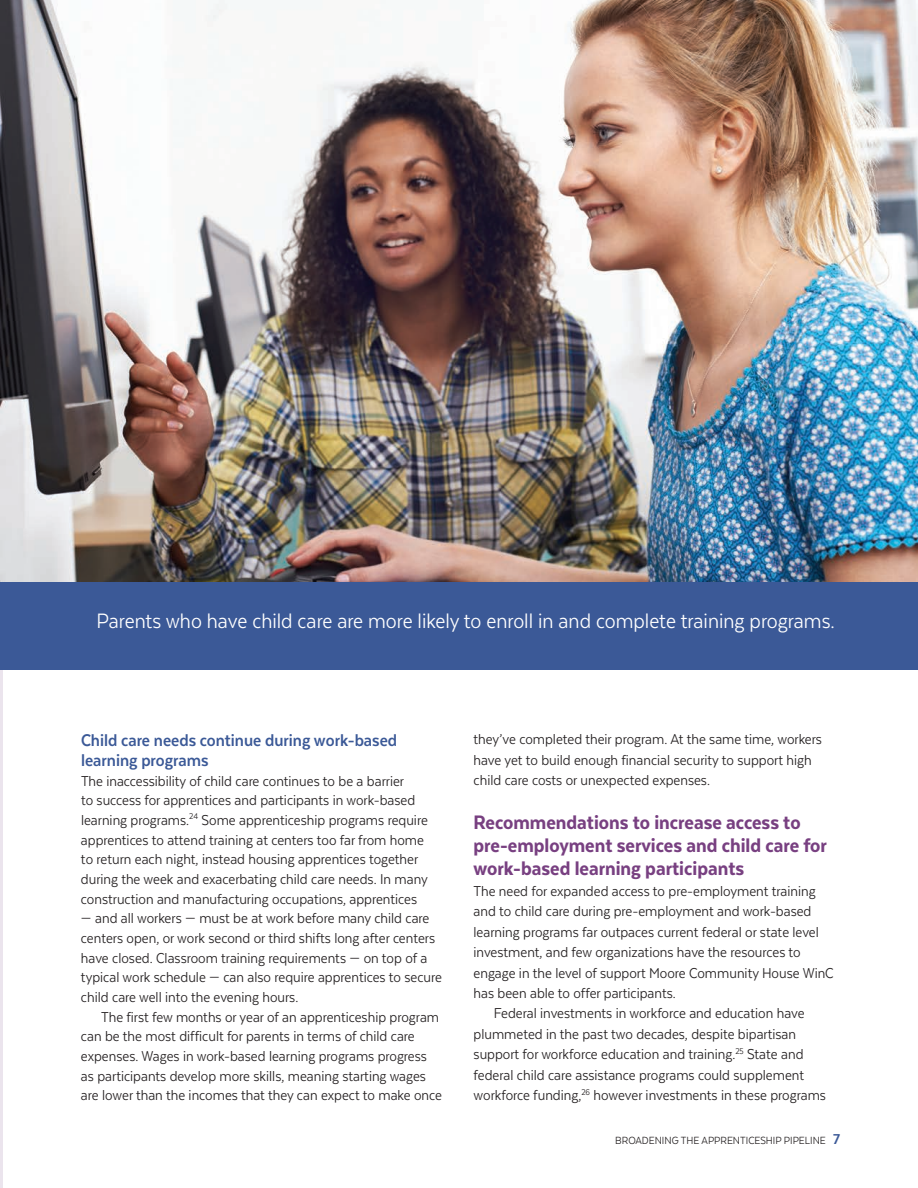
<style>
.page{position:relative;width:918px;height:1188px;background:#fff}
.page>*{position:absolute;margin:0;border:0;box-sizing:border-box;transform-origin:0 0}
.pullquote{font:24px "Texta Narrow";color:#fff}
.heading2{font:800 22.5px/23.4px "Texta Narrow";color:#784081}
.heading3{font:700 19.5px/19.6px "Texta Narrow";color:#3b5997}
.body_text_FL{font:16.5px/19.6px "Texta Narrow";color:#231f20}
.body_text_indent{font:16.5px/20.4px "Texta Narrow";color:#231f20}
.t1{font:12px "Texta Narrow";color:#231f20}
.s1{font-weight:700;font-size:16.5px;color:#3b5997}
</style>
<div class="page">
<hr style="left:0;top:0;width:2px;height:1188px;background:#ebe4ed">
<div style="left:0;top:581px;width:918px;height:89px;background:#3b5997"></div>
<img style="left:0;top:0;width:918px;height:582px">
<p class="pullquote" style="left:97px;top:609px;width:740px">Parents who have child care are more likely to enroll in and complete training programs.</p>
<p class="heading3" style="left:81px;top:730px;width:318px">Child care needs continue during work-based learning programs</p>
<p class="body_text_FL" style="left:81px;top:771px;width:348px">The inaccessibility of child care continues to be a barrier<br>to success for apprentices and participants in work-based learning programs.<sup>24</sup> Some apprenticeship programs require apprentices to attend training at centers too far from home to return each night, instead housing apprentices together during the week and exacerbating child care needs. In many construction and manufacturing occupations, apprentices</p>
<p class="body_text_FL" style="left:81px;top:908px;width:362px">— and all workers — must be at work before many child care centers open, or work second or third shifts long after centers have closed. Classroom training requirements — on top of a typical work schedule — can also require apprentices to secure child care well into the evening hours.</p>
<p class="body_text_indent" style="left:81px;top:1007px;width:363px;line-height:19.6px;text-indent:20px">The first few months or year of an apprenticeship program can be the most difficult for parents in terms of child care expenses. Wages in work-based learning programs progress as participants develop more skills, meaning starting wages are lower than the incomes that they can expect to make once</p>
<p class="body_text_indent" style="left:474px;top:729px;width:350px">they’ve completed their program. At the same time, workers have yet to build enough financial security to support high child care costs or unexpected expenses.</p>
<p class="heading2" style="left:474px;top:810px;width:355px">Recommendations to increase access to pre-employment services and child care for work-based learning participants</p>
<p class="body_text_FL" style="left:474px;top:881px;width:362px;line-height:20.4px">The need for expanded access to pre-employment training and to child care during pre-employment and work-based learning programs far outpaces current federal or state level investment, and few organizations have the resources to engage in the level of support Moore Community House WinC has been able to offer participants.</p>
<p class="body_text_indent" style="left:474px;top:1003px;width:354px;text-indent:20px">Federal investments in workforce and education have plummeted in the past two decades, despite bipartisan support for workforce education and training.<sup>25</sup> State and federal child care assistance programs could supplement workforce funding,<sup>26</sup> however investments in these programs</p>
<p class="t1" style="left:615px;top:1134px;width:226px">BROADENING THE APPRENTICESHIP PIPELINE <span class="s1">7</span></p>
</div>
